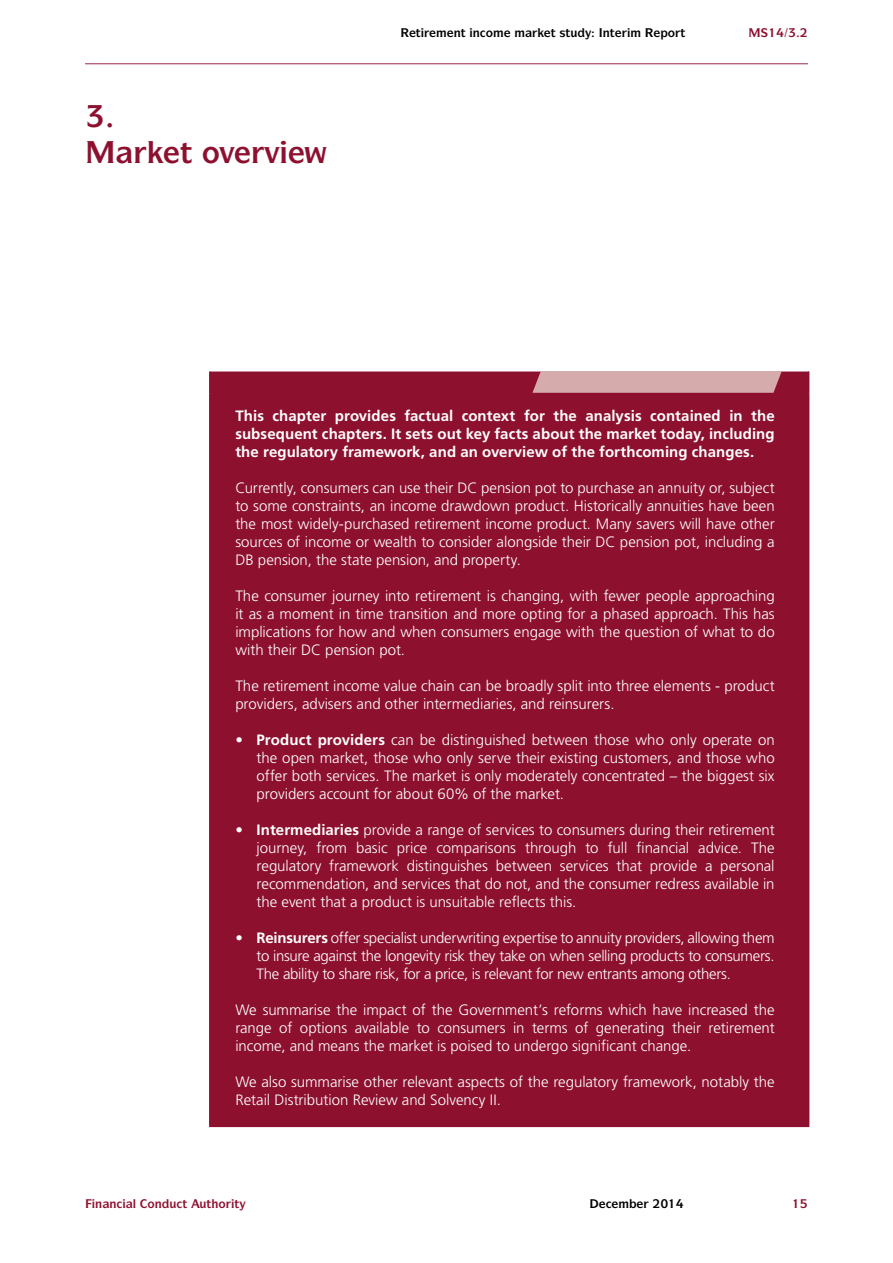
<style>
.page{position:relative;width:893px;height:1263px;background:#fff}
.page>*{position:absolute;margin:0;border:0;box-sizing:border-box;transform-origin:0 0}
.t1{font:700 30px "ITC Symbol Std";color:#8d102f}
.t2{font:300 15px/18px "Frutiger LT Std";color:#fff;text-align:justify}
.t3{font:700 15px/18px "Frutiger LT Std";letter-spacing:.005em;color:#fff;text-align:justify}
.t4{font:700 12px "ITC Symbol Std";color:#8d102f}
.t5{font:700 12px "ITC Symbol Std";color:#000}
.s1{font-weight:700}
</style>
<div class="page">
<hr style="left:85px;top:63px;width:723px;height:1px;background:#8d102f">
<div style="left:211px;top:371px;width:597px;height:754px;background:#8d102f"></div>
<hr style="left:209px;top:371px;width:2px;height:22px;background:#8d102f">
<svg style="left:808px;top:371px;width:1px;height:22px"></svg>
<hr style="left:209px;top:393px;width:2px;height:732px;background:#8d102f">
<hr style="left:808px;top:393px;width:1px;height:732px;background:#8d102f">
<hr style="left:209px;top:1125px;width:600px;height:2px;background:#8d102f">
<svg style="left:532px;top:371px;width:250px;height:22px;background:#d2a4a5"></svg>
<h1 class="t1" style="left:180px;top:133px;width:101px">▼ □❖ ❖</h1>
<p class="t5" style="left:454px;top:24px;width:41px">■▼ ■ □</p>
<p class="t5" style="left:551px;top:24px;width:28px">▼ ▲▼◆</p>
<p class="t3" style="left:235px;top:407px;width:541px">This chapter provides factual context for the analysis contained in the subsequent chapters. It sets out key facts about the market today, including the regulatory framework, and an overview of the forthcoming changes.</p>
<p class="t2" style="left:235px;top:479px;width:541px">Currently, consumers can use their DC pension pot to purchase an annuity or, subject to some constraints, an income drawdown product. Historically annuities have been the most widely-purchased retirement income product. Many savers will have other sources of income or wealth to consider alongside their DC pension pot, including a DB pension, the state pension, and property.</p>
<p class="t2" style="left:235px;top:587px;width:541px">The consumer journey into retirement is changing, with fewer people approaching it as a moment in time transition and more opting for a phased approach. This has implications for how and when consumers engage with the question of what to do with their DC pension pot.</p>
<p class="t2" style="left:235px;top:677px;width:541px">The retirement income value chain can be broadly split into three elements - product providers, advisers and other intermediaries, and reinsurers.</p>
<p class="t2" style="left:257px;top:731px;width:520px;text-indent:-21px"><span class="s1">• Product providers</span> can be distinguished between those who only operate on the open market, those who only serve their existing customers, and those who offer both services. The market is only moderately concentrated – the biggest six providers account for about 60% of the market.</p>
<p class="t2" style="left:257px;top:821px;width:520px;text-indent:-21px"><span class="s1">• Intermediaries</span> provide a range of services to consumers during their retirement journey, from basic price comparisons through to full financial advice. The regulatory framework distinguishes between services that provide a personal recommendation, and services that do not, and the consumer redress available in the event that a product is unsuitable reflects this.</p>
<p class="t2" style="left:257px;top:929px;width:520px;text-indent:-21px"><span class="s1">• Reinsurers</span> offer specialist underwriting expertise to annuity providers, allowing them to insure against the longevity risk they take on when selling products to consumers.<br>The ability to share risk, for a price, is relevant for new entrants among others.</p>
<p class="t2" style="left:235px;top:1001px;width:541px">We summarise the impact of the Government’s reforms which have increased the range of options available to consumers in terms of generating their retirement income, and means the market is poised to undergo significant change.</p>
<p class="t2" style="left:235px;top:1073px;width:541px">We also summarise other relevant aspects of the regulatory framework, notably the<br>Retail Distribution Review and Solvency II.</p>
<p class="t4" style="left:133px;top:1196px;width:108px">● □■◆▼ ◆▼□ ▼</p>
</div>
